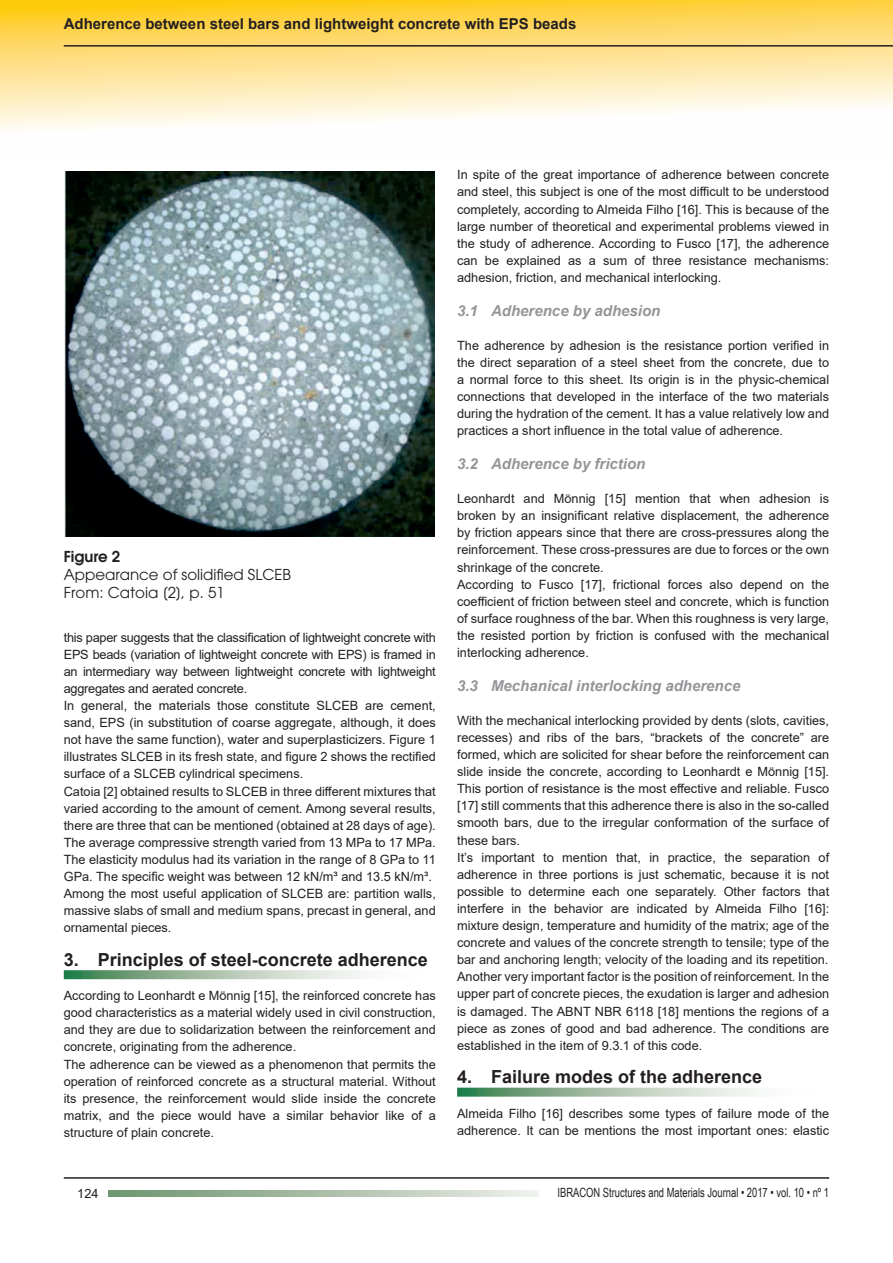
<style>
.page{position:relative;width:893px;height:1263px;background:#fff}
.page>*{position:absolute;margin:0;border:0;box-sizing:border-box;transform-origin:0 0}
.t1{font:700 18px "Arial";color:#231f20}
.t2{font:italic 700 15px "Arial";color:#939598}
.t3{font:700 15px "Arial";color:#231f20}
.t4{font:15px/18px "Avant Garde";color:#231f20}
.t5{font:600 15px "Avant Garde";color:#231f20}
.t6{font:12.75px/17.1px "Arial";color:#231f20}
.t7{font:12.75px "Arial Narrow";color:#231f20;scale:.9 1}
</style>
<div class="page">
<svg style="left:0;top:0;width:893px;height:130px;background:#fee498"></svg>
<hr style="left:64px;top:1177px;width:765px;height:2px;background:#231f20">
<hr style="left:64px;top:45px;width:829px;height:2px;background:#231f20">
<svg style="left:108px;top:1190px;width:431px;height:6px;background:#acc0aa"></svg>
<svg style="left:64px;top:970px;width:299px;height:9px;background:#a4c0a9"></svg>
<svg style="left:457px;top:1088px;width:300px;height:9px;background:#a5c1aa"></svg>
<img style="left:64px;top:172px;width:370px;height:364px">
<p class="t3" style="left:64px;top:13px;width:514px">Adherence between steel bars and lightweight concrete with EPS beads</p>
<p class="t5" style="left:64px;top:547px;width:58px">Figure 2</p>
<p class="t4" style="left:64px;top:566px;width:229px">Appearance of solidified SLCEB<br>From: Catoia [2], p. 51</p>
<p class="t6" style="left:64px;top:628px;width:374px">this paper suggests that the classification of lightweight concrete with EPS beads (variation of lightweight concrete with EPS) is framed in an intermediary way between lightweight concrete with lightweight aggregates and aerated concrete.<br>In general, the materials those constitute SLCEB are cement, sand, EPS (in substitution of coarse aggregate, although, it does not have the same function), water and superplasticizers. Figure 1 illustrates SLCEB in its fresh state, and figure 2 shows the rectified surface of a SLCEB cylindrical specimens.<br>Catoia [2] obtained results to SLCEB in three different mixtures that varied according to the amount of cement. Among several results, there are three that can be mentioned (obtained at 28 days of age).<br>The average compressive strength varied from 13 MPa to 17 MPa.<br>The elasticity modulus had its variation in the range of 8 GPa to 11<br>GPa. The specific weight was between 12 kN/m³ and 13.5 kN/m³.<br>Among the most useful application of SLCEB are: partition walls, massive slabs of small and medium spans, precast in general, and ornamental pieces.</p>
<h1 class="t1" style="left:64px;top:947px;width:366px">3. Principles of steel-concrete adherence</h1>
<p class="t6" style="left:64px;top:987px;width:374px">According to Leonhardt e Mönnig [15], the reinforced concrete has good characteristics as a material widely used in civil construction, and they are due to solidarization between the reinforcement and concrete, originating from the adherence.<br>The adherence can be viewed as a phenomenon that permits the operation of reinforced concrete as a structural material. Without its presence, the reinforcement would slide inside the concrete matrix, and the piece would have a similar behavior like of a structure of plain concrete.</p>
<p class="t6" style="left:457px;top:166px;width:374px;text-align:justify">In spite of the great importance of adherence between concrete and steel, this subject is one of the most difficult to be understood completely, according to Almeida Filho [16]. This is because of the large number of theoretical and experimental problems viewed in the study of adherence. According to Fusco [17], the adherence can be explained as a sum of three resistance mechanisms: adhesion, friction, and mechanical interlocking.</p>
<p class="t2" style="left:457px;top:300px;width:205px">3.1 Adherence by adhesion</p>
<p class="t6" style="left:457px;top:337px;width:374px;text-align:justify">The adherence by adhesion is the resistance portion verified in the direct separation of a steel sheet from the concrete, due to a normal force to this sheet. Its origin is in the physic-chemical connections that developed in the interface of the two materials during the hydration of the cement. It has a value relatively low and practices a short influence in the total value of adherence.</p>
<p class="t2" style="left:457px;top:454px;width:190px">3.2 Adherence by friction</p>
<p class="t6" style="left:457px;top:490px;width:374px">Leonhardt and Mönnig [15] mention that when adhesion is broken by an insignificant relative displacement, the adherence by friction appears since that there are cross-pressures along the reinforcement. These cross-pressures are due to forces or the own shrinkage of the concrete.<br>According to Fusco [17], frictional forces also depend on the coefficient of friction between steel and concrete, which is function of surface roughness of the bar. When this roughness is very large, the resisted portion by friction is confused with the mechanical interlocking adherence.</p>
<p class="t2" style="left:457px;top:675px;width:285px">3.3 Mechanical interlocking adherence</p>
<p class="t6" style="left:457px;top:712px;width:374px">With the mechanical interlocking provided by dents (slots, cavities, recesses) and ribs of the bars, “brackets of the concrete” are formed, which are solicited for shear before the reinforcement can slide inside the concrete, according to Leonhardt e Mönnig [15].<br>This portion of resistance is the most effective and reliable. Fusco [17] still comments that this adherence there is also in the so-called smooth bars, due to the irregular conformation of the surface of these bars.<br>It’s important to mention that, in practice, the separation of adherence in three portions is just schematic, because it is not possible to determine each one separately. Other factors that interfere in the behavior are indicated by Almeida Filho [16]: mixture design, temperature and humidity of the matrix; age of the concrete and values of the concrete strength to tensile; type of the bar and anchoring length; velocity of the loading and its repetition.<br>Another very important factor is the position of reinforcement. In the upper part of concrete pieces, the exudation is larger and adhesion is damaged. The ABNT NBR 6118 [18] mentions the regions of a piece as zones of good and bad adherence. The conditions are established in the item of 9.3.1 of this code.</p>
<h1 class="t1" style="left:457px;top:1064px;width:307px">4. Failure modes of the adherence</h1>
<p class="t6" style="left:457px;top:1104px;width:374px">Almeida Filho [16] describes some types of failure mode of the adherence. It can be mentions the most important ones: elastic</p>
<p class="t6" style="left:77px;top:1185px;width:23px">124</p>
<p class="t7" style="left:557px;top:1183px;width:303px">IBRACON Structures and Materials Journal • 2017 • vol. 10 • nº 1</p>
</div>
